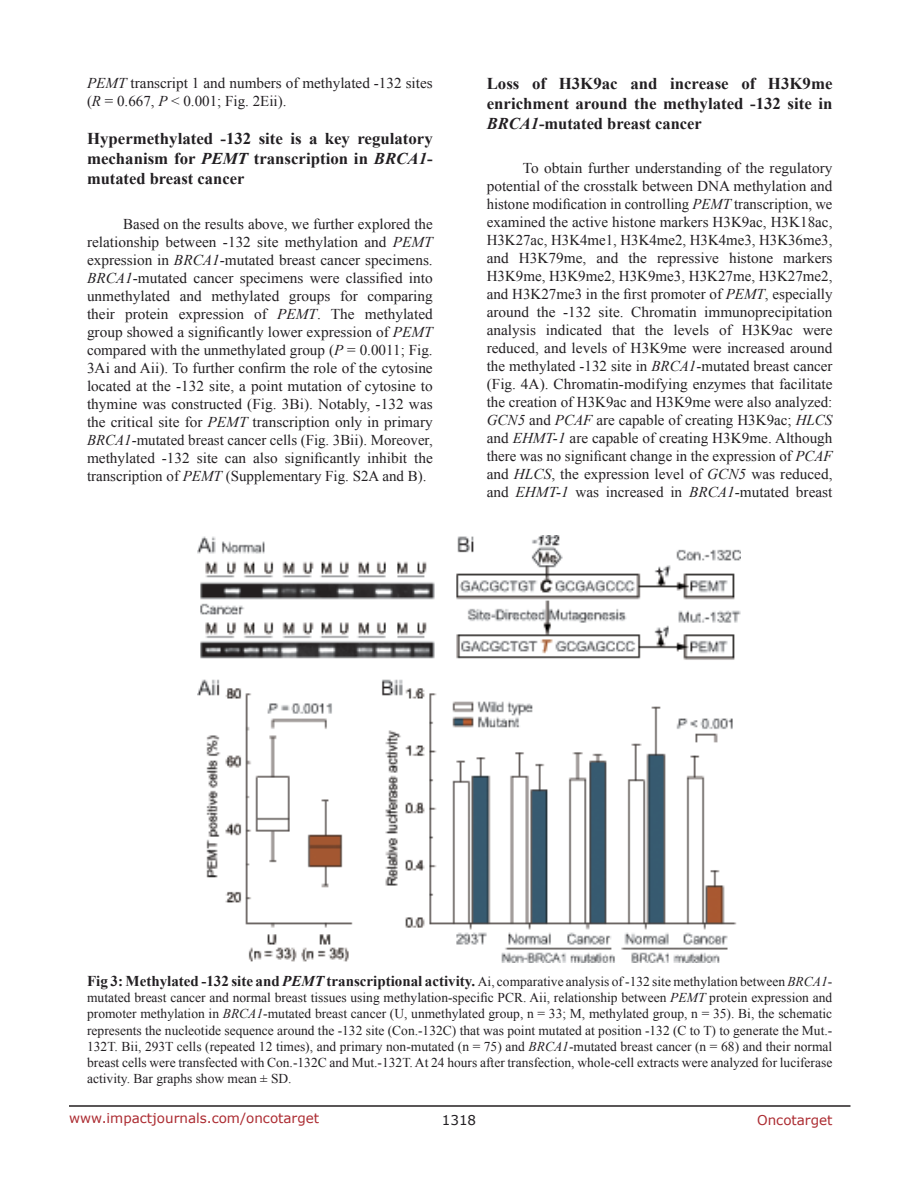
<style>
.page{position:relative;width:918px;height:1188px;background:#fff}
.page>*{position:absolute;margin:0;border:0;box-sizing:border-box;transform-origin:0 0}
.SubHeading{font:700 16.5px/19.8px "Times New Roman";color:#221f22;text-align:justify}
.BodyText{font:15px/18px "Times New Roman";color:#221f22;text-align:justify}
.FigureText{font:13.5px/16.2px "Times New Roman";color:#221f22;text-align:justify}
.t1{font:13.5px "Verdana";color:#ac2b31}
.t2{font:13.5px "Verdana";color:#221f22}
.s1{font-style:italic}
.s2{color:#231f20}
.s3{font-weight:700;font-size:15px}
.s4{font-weight:700;font-style:italic;font-size:15px}
</style>
<div class="page">
<hr style="left:69px;top:1105px;width:781px;height:2px;background:#231f20">
<img style="left:198px;top:536px;width:542px;height:426px">
<p class="BodyText" style="left:87px;top:74px;width:347px"><span class="s1">PEMT</span> transcript 1 and numbers of methylated -132 sites (<span class="s1">R</span> = 0.667, <span class="s1">P</span> &lt; 0.001; Fig. 2Eii).</p>
<p class="SubHeading" style="left:87px;top:128px;width:347px">Hypermethylated -132 site is a key regulatory mechanism for <span class="s1">PEMT</span> transcription in <span class="s1">BRCA1</span>- mutated breast cancer</p>
<p class="BodyText" style="left:87px;top:214px;width:347px;text-indent:36px">Based on the results above, we further explored the relationship between -132 site methylation and <span class="s1">PEMT </span>expression in <span class="s1">BRCA1</span>-mutated breast cancer specimens.<br><span class="s1">BRCA1</span>-mutated cancer specimens were classified into unmethylated and methylated groups for comparing their protein expression of <span class="s1">PEMT</span>. The methylated group showed a significantly lower expression of <span class="s1">PEMT </span>compared with the unmethylated group (<span class="s1">P</span> = 0.0011; Fig.<br>3Ai and Aii). To further confirm the role of the cytosine located at the -132 site, a point mutation of cytosine to thymine was constructed (Fig. 3Bi). Notably, -132 was the critical site for <span class="s1">PEMT</span> transcription only in primary <span class="s1">BRCA1</span>-mutated breast cancer cells (Fig. 3Bii). Moreover, methylated -132 site can also significantly inhibit the transcription of <span class="s1">PEMT</span> (Supplementary Fig. S2A and B).</p>
<p class="SubHeading" style="left:487px;top:73px;width:347px">Loss of H3K9ac and increase of H3K9me enrichment around the methylated -132 site in <span class="s1">BRCA1</span>-mutated breast cancer</p>
<p class="BodyText" style="left:487px;top:159px;width:347px;text-indent:36px">To obtain further understanding of the regulatory potential of the crosstalk between DNA methylation and histone modification in controlling <span class="s1">PEMT</span> transcription, we examined the active histone markers H3K9ac, H3K18ac, H3K27ac, H3K4me1, H3K4me2, H3K4me3, H3K36me3, and H3K79me, and the repressive histone markers H3K9me, H3K9me2, H3K9me3, H3K27me, H3K27me2, and H3K27me3 in the first promoter of <span class="s1">PEMT</span>, especially around the -132 site. Chromatin immunoprecipitation analysis indicated that the levels of H3K9ac were reduced, and levels of H3K9me were increased around the methylated -132 site in <span class="s1">BRCA1</span>-mutated breast cancer (Fig. 4A). Chromatin-modifying enzymes that facilitate the creation of H3K9ac and H3K9me were also analyzed:<br><span class="s1">GCN5</span> and <span class="s1">PCAF</span> are capable of creating H3K9ac; <span class="s1">HLCS </span>and <span class="s1">EHMT-1</span> are capable of creating H3K9me. Although there was no <span class="s2">significant</span> change in the expression of <span class="s1">PCAF </span>and <span class="s1">HLCS</span>, the expression level of <span class="s1">GCN5</span> was reduced, and <span class="s1">EHMT-1</span> was increased in <span class="s1">BRCA1</span>-mutated breast</p>
<p class="FigureText" style="left:87px;top:973px;width:747px"><span class="s3">Fig 3: Methylated -132 site and</span> <span class="s4">PEMT</span> <span class="s3">transcriptional activity.</span> Ai, comparative analysis of -132 site methylation between <span class="s1">BRCA1</span>- mutated breast cancer and normal breast tissues using methylation-specific PCR. Aii, relationship between <span class="s1">PEMT</span> protein expression and promoter methylation in <span class="s1">BRCA1</span>-mutated breast cancer (U, unmethylated group, n = 33; M, methylated group, n = 35). Bi, the schematic represents the nucleotide sequence around the -132 site (Con.-132C) that was point mutated at position -132 (C to T) to generate the Mut.- 132T. Bii, 293T cells (repeated 12 times), and primary non-mutated (n = 75) and <span class="s1">BRCA1</span>-mutated breast cancer (n = 68) and their normal breast cells were transfected with Con.-132C and Mut.-132T. At 24 hours after transfection, whole-cell extracts were analyzed for luciferase activity. Bar graphs show mean ± SD.</p>
<p class="t1" style="left:69px;top:1109px;width:252px">www.impactjournals.com/oncotarget</p>
<p class="t2" style="left:442px;top:1111px;width:36px">1318</p>
<p class="t1" style="left:757px;top:1111px;width:77px">Oncotarget</p>
</div>
